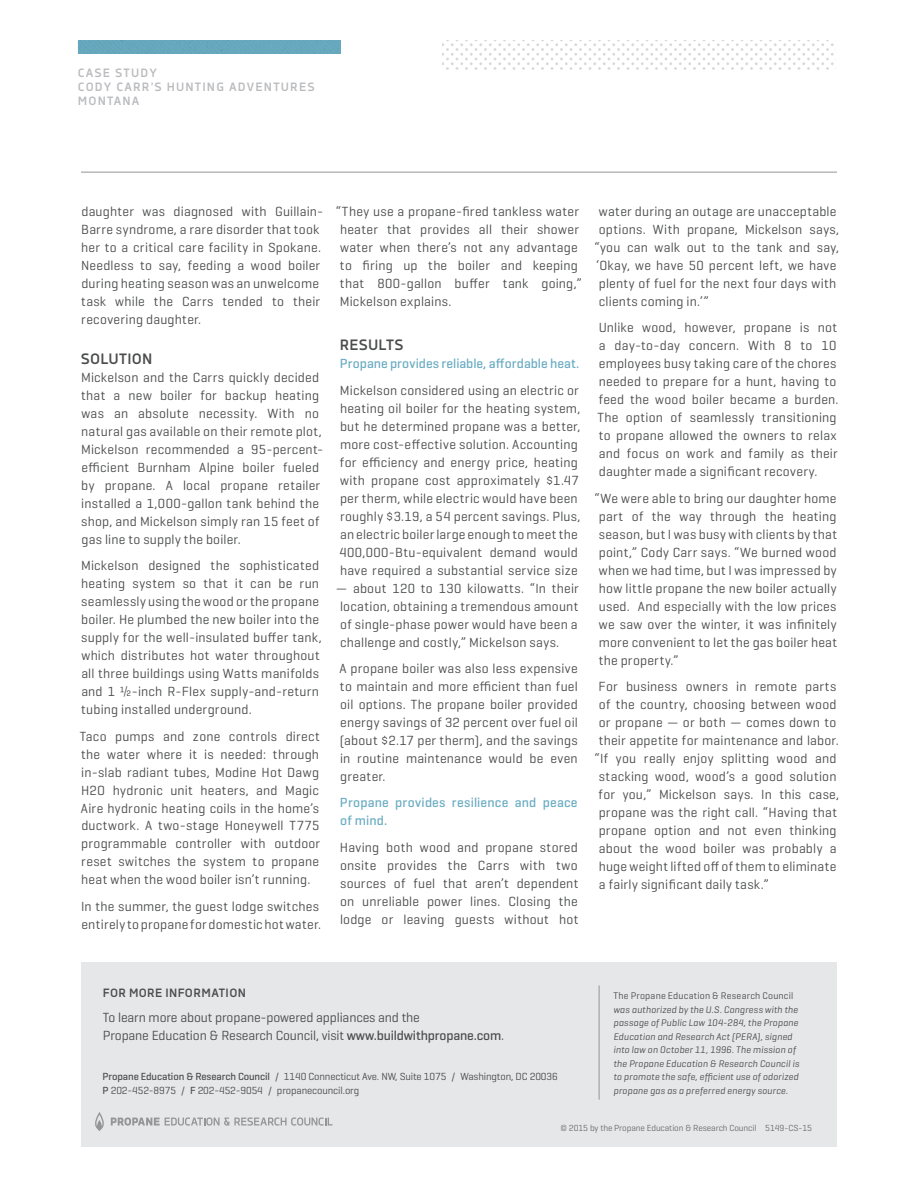
<style>
.page{position:relative;width:918px;height:1188px;background:#fff}
.page>*{position:absolute;margin:0;border:0;box-sizing:border-box;transform-origin:0 0}
.t1{font:700 15px "Decima Nova Pro";letter-spacing:.015em;color:#4b4c4d}
.t2{font:13.5px/18px "Geogrotesque";letter-spacing:.015em;color:#4b4c4d}
.t3{font:13.5px/18px "Geogrotesque";letter-spacing:-.01em;color:#4b4c4d}
.t4{font:500 13.5px/18px "Geogrotesque";letter-spacing:.01em;color:#6aacc2}
.t5{font:700 12px/14.4px "Decima Nova Pro";letter-spacing:.1em;color:#babbbe}
.t6{font:700 12px "Decima Nova Pro";letter-spacing:.03em;color:#4b4c4d}
.t7{font:10.5px/13.5px "Geogrotesque";letter-spacing:-.01em;color:#4b4c4d}
.t8{font:italic 9.75px/13.5px "Geogrotesque";letter-spacing:.015em;color:#4b4c4d}
.t9{font:9.75px "Geogrotesque";letter-spacing:.025em;color:#4b4c4d}
.t10{font:9px "Geogrotesque";letter-spacing:-.01em;color:#6c6d70}
.s1{font-weight:500}
</style>
<div class="page">
<div style="left:81px;top:962px;width:756px;height:185px;background:#e6e7e9"></div>
<hr style="left:599px;top:986px;width:1px;height:114px;background:#939598">
<svg style="left:111px;top:1117px;width:222px;height:9px"></svg>
<svg style="left:95px;top:1112px;width:9px;height:19px"></svg>
<hr style="left:81px;top:172px;width:756px;height:1px;background:#939598">
<svg style="left:442px;top:40px;width:394px;height:30px"></svg>
<div style="left:78px;top:40px;width:263px;height:14px;background:#67a8be"></div>
<p class="t5" style="left:78px;top:66px;width:237px">CASE STUDY<br>CODY CARR’S H UNTING ADVENTURES<br>MONTANA</p>
<p class="t2" style="left:81px;top:202px;width:244px">daughter was diagnosed with Guillain-Barre syndrome, a rare disorder that took her to a critical care facility in Spokane.<br>Needless to say, feeding a wood boiler during heating season was an unwelcome task while the Carrs tended to their recovering daughter.</p>
<p class="t1" style="left:81px;top:350px;width:73px">SOLUTION</p>
<p class="t2" style="left:81px;top:368px;width:244px">Mickelson and the Carrs quickly decided that a new boiler for backup heating was an absolute necessity. With no natural gas available on their remote plot, Mickelson recommended a 95-percent&shy;efficient Burnham Alpine boiler fueled by propane. A local propane retailer installed a 1,000-gallon tank behind the shop, and Mickelson simply ran 15 feet of gas line to supply the boiler.</p>
<p class="t2" style="left:81px;top:556px;width:242px">Mickelson designed the sophisticated heating system so that it can be run seamlessly using the wood or the propane boiler. He plumbed the new boiler into the supply for the well-insulated buffer tank, which distributes hot water throughout all three buildings using Watts manifolds and 1 ½-inch R-Flex supply-and-return tubing installed underground.</p>
<p class="t2" style="left:80px;top:727px;width:242px;text-align:justify">Taco pumps and zone controls direct the water where it is needed: through in-slab radiant tubes, Modine Hot Dawg H2O hydronic unit heaters, and Magic Aire hydronic heating coils in the home’s ductwork. A two-stage Honeywell T775 programmable controller with outdoor reset switches the system to propane heat when the wood boiler isn’t running.</p>
<p class="t2" style="left:81px;top:897px;width:242px">In the summer, the guest lodge switches entirely to propane for domestic hot water.</p>
<p class="t2" style="left:336px;top:202px;width:248px">“They use a propane-fired tankless water heater that provides all their shower water when there’s not any advantage to firing up the boiler and keeping that 800-gallon buffer tank going,” Mickelson explains.</p>
<p class="t1" style="left:340px;top:337px;width:64px">RESULTS</p>
<p class="t4" style="left:340px;top:354px;width:241px">Propane provides reliable, affordable heat.</p>
<p class="t2" style="left:340px;top:381px;width:243px">Mickelson considered using an electric or heating oil boiler for the heating system, but he determined propane was a better, more cost-effective solution. Accounting for efficiency and energy price, heating with propane cost approximately $1.47 per therm, while electric would have been roughly $3.19, a 54 percent savings. Plus, an electric boiler large enough to meet the 400,000-Btu-equivalent demand would have required a substantial service size</p>
<p class="t2" style="left:340px;top:579px;width:240px;text-align:justify;text-indent:-4px">— about 120 to 130 kilowatts. “In their location, obtaining a tremendous amount of single-phase power would have been a challenge and costly,” Mickelson says.</p>
<p class="t2" style="left:340px;top:659px;width:240px;text-align:justify">A propane boiler was also less expensive to maintain and more efficient than fuel oil options. The propane boiler provided energy savings of 32 percent over fuel oil (about $2.17 per therm), and the savings in routine maintenance would be even greater.</p>
<p class="t4" style="left:340px;top:793px;width:239px">Propane provides resilience and peace of mind.</p>
<p class="t2" style="left:340px;top:838px;width:240px;text-align:justify">Having both wood and propane stored onsite provides the Carrs with two sources of fuel that aren’t dependent on unreliable power lines. Closing the lodge or leaving guests without hot</p>
<p class="t2" style="left:599px;top:202px;width:239px">water during an outage are unacceptable</p>
<p class="t2" style="left:599px;top:220px;width:242px">options. With propane, Mickelson says,</p>
<p class="t2" style="left:595px;top:238px;width:246px">“you can walk out to the tank and say,</p>
<p class="t2" style="left:596px;top:256px;width:242px">‘Okay, we have 50 percent left, we have</p>
<p class="t2" style="left:599px;top:274px;width:239px">plenty of fuel for the next four days with</p>
<p class="t2" style="left:599px;top:292px;width:111px">clients coming in.’”</p>
<p class="t2" style="left:597px;top:318px;width:243px">Unlike wood, however, propane is not a day-to-day concern. With 8 to 10 employees busy taking care of the chores needed to prepare for a hunt, having to feed the wood boiler became a burden.<br>The option of seamlessly transitioning to propane allowed the owners to relax and focus on work and family as their daughter made a significant recovery.</p>
<p class="t2" style="left:599px;top:489px;width:240px;text-align:justify;text-indent:-4px">“We were able to bring our daughter home part of the way through the heating season, but I was busy with clients by that point,” Cody Carr says. “We burned wood when we had time, but I was impressed by how little propane the new boiler actually used. And especially with the low prices we saw over the winter, it was infinitely more convenient to let the gas boiler heat the property.”</p>
<p class="t2" style="left:599px;top:677px;width:239px">For business owners in remote parts</p>
<p class="t2" style="left:599px;top:695px;width:239px">of the country, choosing between wood</p>
<p class="t2" style="left:599px;top:713px;width:239px">or propane — or both — comes down to</p>
<p class="t2" style="left:599px;top:731px;width:241px">their appetite for maintenance and labor.</p>
<p class="t2" style="left:595px;top:749px;width:243px">“If you really enjoy splitting wood and</p>
<p class="t2" style="left:599px;top:767px;width:239px">stacking wood, wood’s a good solution</p>
<p class="t2" style="left:599px;top:785px;width:242px">for you,” Mickelson says. In this case,</p>
<p class="t2" style="left:599px;top:803px;width:240px">propane was the right call. “Having that</p>
<p class="t2" style="left:599px;top:821px;width:239px">propane option and not even thinking</p>
<p class="t2" style="left:599px;top:839px;width:239px">about the wood boiler was probably a</p>
<p class="t2" style="left:599px;top:857px;width:239px">huge weight lifted off of them to eliminate</p>
<p class="t2" style="left:599px;top:875px;width:171px">a fairly significant daily task.”</p>
<p class="t6" style="left:103px;top:986px;width:145px">FOR MORE INFORMATION</p>
<p class="t3" style="left:103px;top:1008px;width:403px">To learn more about propane-powered appliances and the<br>Propane Education &amp; Research Council, visit <span class="s1">www.buildwithpropane.com</span>.</p>
<p class="t7" style="left:103px;top:1070px;width:457px"><span class="s1">Propane Education &amp; Research Council</span> / 1140 Connecticut Ave. NW, Suite 1075 / Washington, DC 20036<br><span class="s1">P</span> 202-452-8975 / <span class="s1">F</span> 202-452-9054 / propanecouncil.org</p>
<p class="t9" style="left:613px;top:990px;width:181px">The Propane Education &amp; Research Council</p>
<p class="t8" style="left:613px;top:1002px;width:187px">was authorized by the U.S. Congress with the passage of Public Law 104-284, the Propane Education and Research Act (PERA), signed into law on October 11, 1996. The mission of the Propane Education &amp; Research Council is to promote the safe, efficient use of odorized propane gas as a preferred energy source.</p>
<p class="t10" style="left:561px;top:1122px;width:253px">© 2015 by the Propane Education &amp; Research Council 5149-CS-15</p>
</div>
